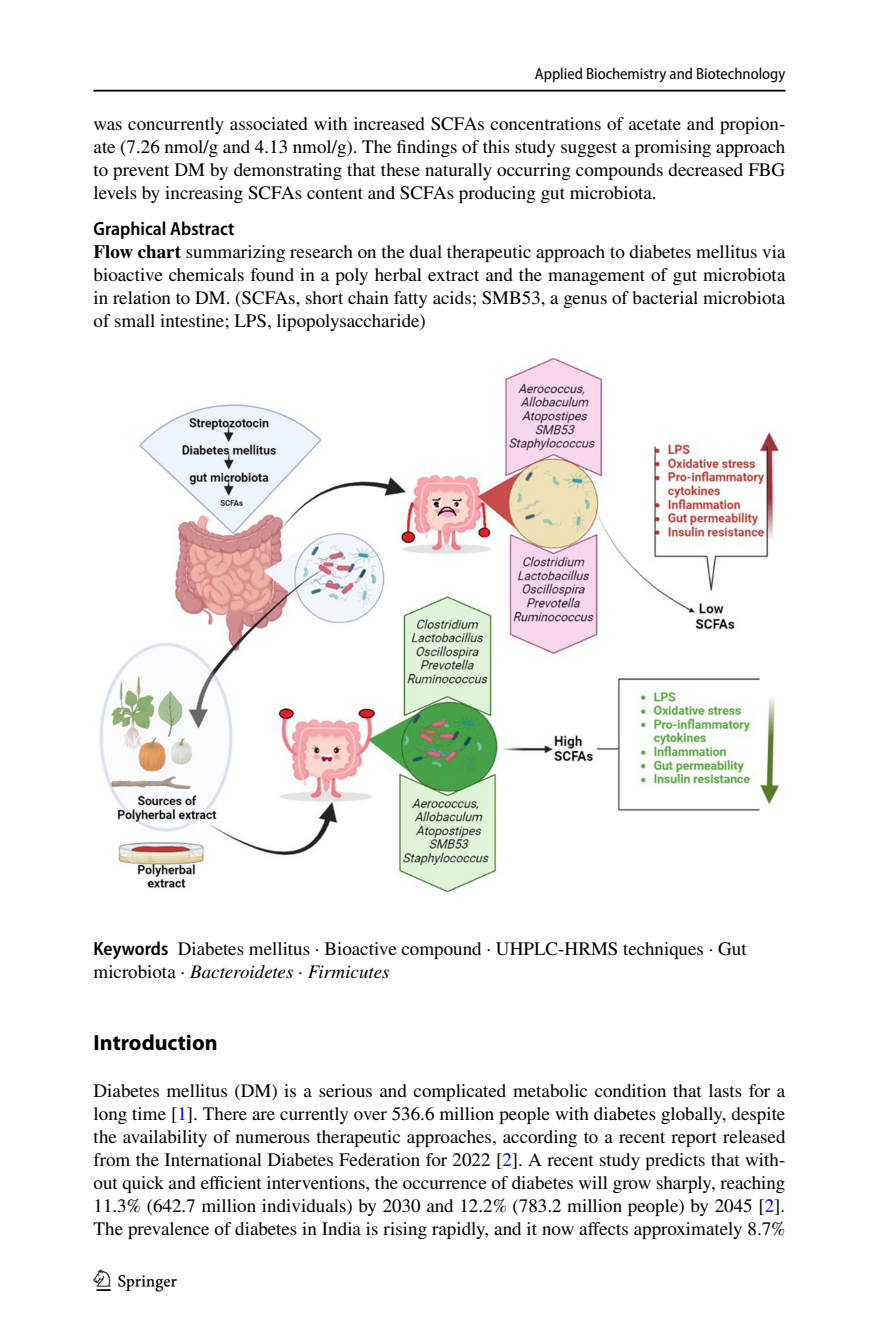
<style>
.page{position:relative;width:879px;height:1333px;background:#fff}
.page>*{position:absolute;margin:0;border:0;box-sizing:border-box;transform-origin:0 0}
.t1{font:30px "Springnew Regular 2";color:#000}
.t2{font:700 22px "Myriad Pro";color:#000}
.t3{font:19px/23px "STIX";color:#000;text-align:justify}
.t4{font:600 semi-condensed 19px "Myriad Pro";color:#000}
.t5{font:semi-condensed 16px "Myriad Pro";color:#000}
.s1{font-weight:700}
.s2{font-family:"Myriad Pro";font-weight:600;font-stretch:semi-condensed}
.s3{font-style:italic}
.s4{color:#00f}
</style>
<div class="page">
<hr style="left:94px;top:90px;width:691px;height:2px;background:#000">
<img style="left:100px;top:358px;width:679px;height:534px">
<p class="t5" style="left:535px;top:65px;width:252px">Applied Biochemistry and Biotechnology</p>
<p class="t3" style="left:94px;top:113px;width:693px">was concurrently associated with increased SCFAs concentrations of acetate and propion&shy;ate (7.26 nmol/g and 4.13 nmol/g). The findings of this study suggest a promising approach to prevent DM by demonstrating that these naturally occurring compounds decreased FBG levels by increasing SCFAs content and SCFAs producing gut microbiota.</p>
<p class="t4" style="left:94px;top:218px;width:142px">Graphical Abstract</p>
<p class="t3" style="left:94px;top:241px;width:693px"><span class="s1">Flow chart</span> summarizing research on the dual therapeutic approach to diabetes mellitus via bioactive chemicals found in a poly herbal extract and the management of gut microbiota in relation to DM. (SCFAs, short chain fatty acids; SMB53, a genus of bacterial microbiota of small intestine; LPS, lipopolysaccharide)</p>
<p class="t3" style="left:94px;top:938px;width:654px"><span class="s2">Keywords</span> Diabetes mellitus · Bioactive compound · UHPLC-HRMS techniques · Gut microbiota · <span class="s3">Bacteroidetes</span> · <span class="s3">Firmicutes</span></p>
<p class="t2" style="left:94px;top:1027px;width:126px">Introduction</p>
<p class="t3" style="left:94px;top:1080px;width:693px">Diabetes mellitus (DM) is a serious and complicated metabolic condition that lasts for a long time [<span class="s4">1</span>]. There are currently over 536.6 million people with diabetes globally, despite the availability of numerous therapeutic approaches, according to a recent report released from the International Diabetes Federation for 2022 [<span class="s4">2</span>]. A recent study predicts that with&shy;out quick and efficient interventions, the occurrence of diabetes will grow sharply, reaching 11.3% (642.7 million individuals) by 2030 and 12.2% (783.2 million people) by 2045 [<span class="s4">2</span>].<br>The prevalence of diabetes in India is rising rapidly, and it now affects approximately 8.7%</p>
<h1 class="t1" style="left:96px;top:1269px;width:83px">1 3</h1>
</div>
